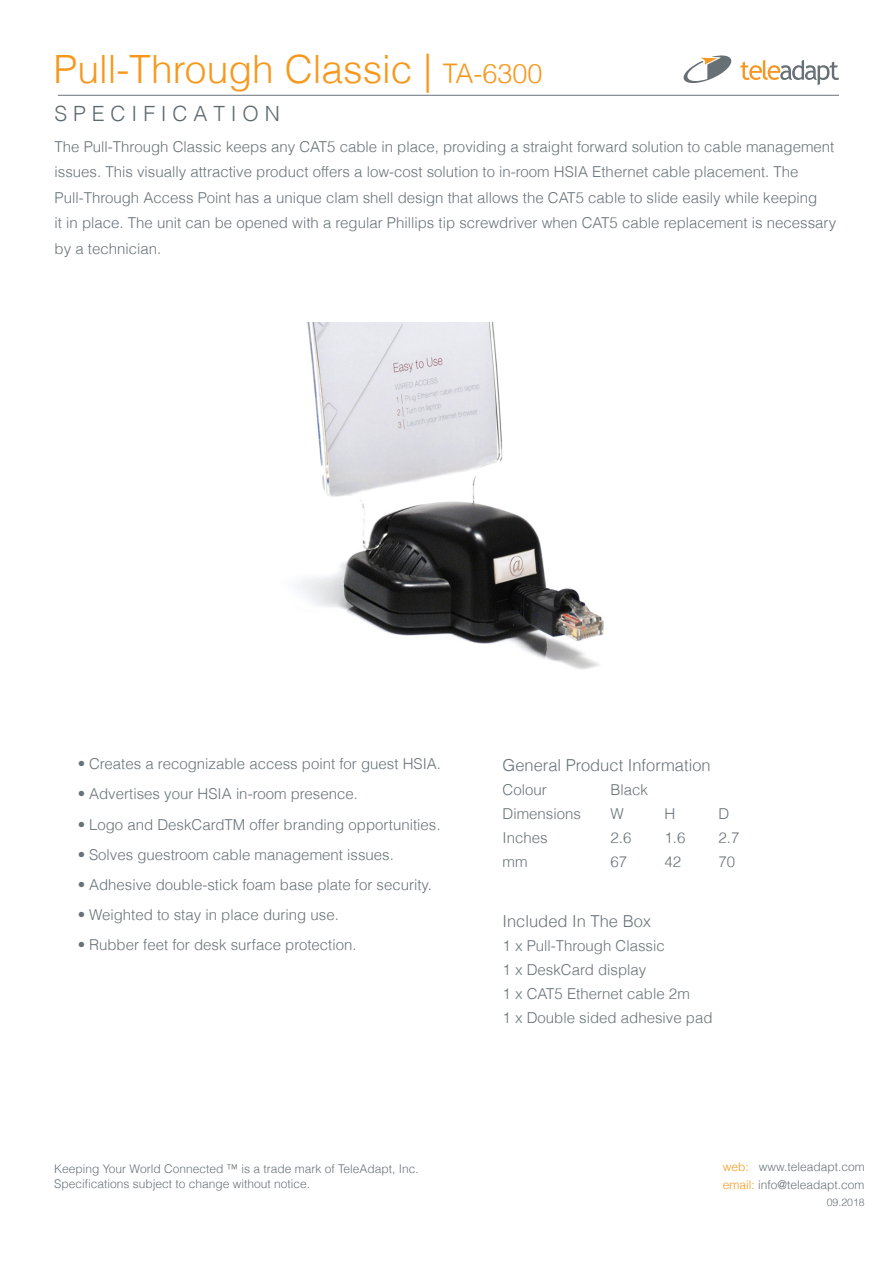
<style>
.page{position:relative;width:893px;height:1263px;background:#fff}
.page>*{position:absolute;margin:0;border:0;box-sizing:border-box;transform-origin:0 0}
.t1{font:300 39px "Helvetica";color:#f7981d}
.t2{font:300 21px "Helvetica";color:#5e696f}
.t3{font:300 16.5px "Helvetica";color:#687379}
.t4{font:300 15px/25.5px "Helvetica";color:#687379}
.t5{font:300 12px "Helvetica";color:#687379}
.t6{font:300 10.5px "Helvetica";color:#687379}
.s1{font-size:27px}
.s2{color:#f7981d}
</style>
<div class="page">
<hr style="left:58px;top:95px;width:781px;height:1px;background:#687379">
<svg style="left:740px;top:60px;width:99px;height:25px"></svg>
<svg style="left:684px;top:55px;width:48px;height:28px"></svg>
<img style="left:298px;top:322px;width:306px;height:347px">
<p class="t1" style="left:54px;top:38px;width:490px">Pull-Through Classic | <span class="s1">TA-6300</span></p>
<p class="t2" style="left:55px;top:96px;width:227px">S P E C I F I C A T I O N</p>
<p class="t4" style="left:55px;top:133px;width:781px">The Pull-Through Classic keeps any CAT5 cable in place, providing a straight forward solution to cable management issues. This visually attractive product offers a low-cost solution to in-room HSIA Ethernet cable placement. The</p>
<p class="t4" style="left:55px;top:184px;width:764px">Pull-Through Access Point has a unique clam shell design that allows the CAT5 cable to slide easily while keeping</p>
<p class="t4" style="left:55px;top:209px;width:783px">it in place. The unit can be opened with a regular Phillips tip screwdriver when CAT5 cable replacement is necessary by a technician.</p>
<p class="t4" style="left:78px;top:751px;width:365px">• Creates a recognizable access point for guest HSIA.</p>
<p class="t4" style="left:78px;top:781px;width:282px">• Advertises your HSIA in-room presence.</p>
<p class="t4" style="left:78px;top:811px;width:364px">• Logo and DeskCardTM offer branding opportunities.</p>
<p class="t4" style="left:78px;top:841px;width:317px">• Solves guestroom cable management issues.</p>
<p class="t4" style="left:78px;top:871px;width:355px">• Adhesive double-stick foam base plate for security.</p>
<p class="t4" style="left:78px;top:901px;width:262px">• Weighted to stay in place during use.</p>
<p class="t4" style="left:78px;top:931px;width:280px">• Rubber feet for desk surface protection.</p>
<p class="t5" style="left:54px;top:1159px;width:366px">Keeping Your World Connected ™ is a trade mark of TeleAdapt, Inc.</p>
<p class="t5" style="left:54px;top:1174px;width:258px">Specifications subject to change without notice.</p>
<p class="t3" style="left:502px;top:751px;width:210px">General Product Information</p>
<p class="t4" style="left:502px;top:776px;width:46px">Colour</p>
<p class="t4" style="left:610px;top:776px;width:39px">Black</p>
<p class="t4" style="left:502px;top:800px;width:80px">Dimensions</p>
<p class="t4" style="left:610px;top:800px;width:15px">W</p>
<p class="t4" style="left:664px;top:800px;width:12px">H</p>
<p class="t4" style="left:718px;top:800px;width:12px">D</p>
<p class="t4" style="left:502px;top:824px;width:47px">Inches</p>
<p class="t4" style="left:610px;top:824px;width:22px">2.6</p>
<p class="t4" style="left:664px;top:824px;width:22px">1.6</p>
<p class="t4" style="left:718px;top:824px;width:22px">2.7</p>
<p class="t4" style="left:502px;top:848px;width:26px">mm</p>
<p class="t4" style="left:610px;top:848px;width:18px">67</p>
<p class="t4" style="left:664px;top:848px;width:18px">42</p>
<p class="t4" style="left:718px;top:848px;width:18px">70</p>
<p class="t3" style="left:502px;top:907px;width:150px">Included In The Box</p>
<p class="t4" style="left:502px;top:932px;width:164px">1 x Pull-Through Classic</p>
<p class="t4" style="left:502px;top:956px;width:145px">1 x DeskCard display</p>
<p class="t4" style="left:502px;top:980px;width:189px">1 x CAT5 Ethernet cable 2m</p>
<p class="t4" style="left:502px;top:1004px;width:212px">1 x Double sided adhesive pad</p>
<p class="t5" style="left:723px;top:1157px;width:144px"><span class="s2">web:</span> www.teleadapt.com</p>
<p class="t5" style="left:723px;top:1175px;width:143px"><span class="s2">email:</span> info@teleadapt.com</p>
<p class="t6" style="left:827px;top:1194px;width:39px">09.2018</p>
</div>
